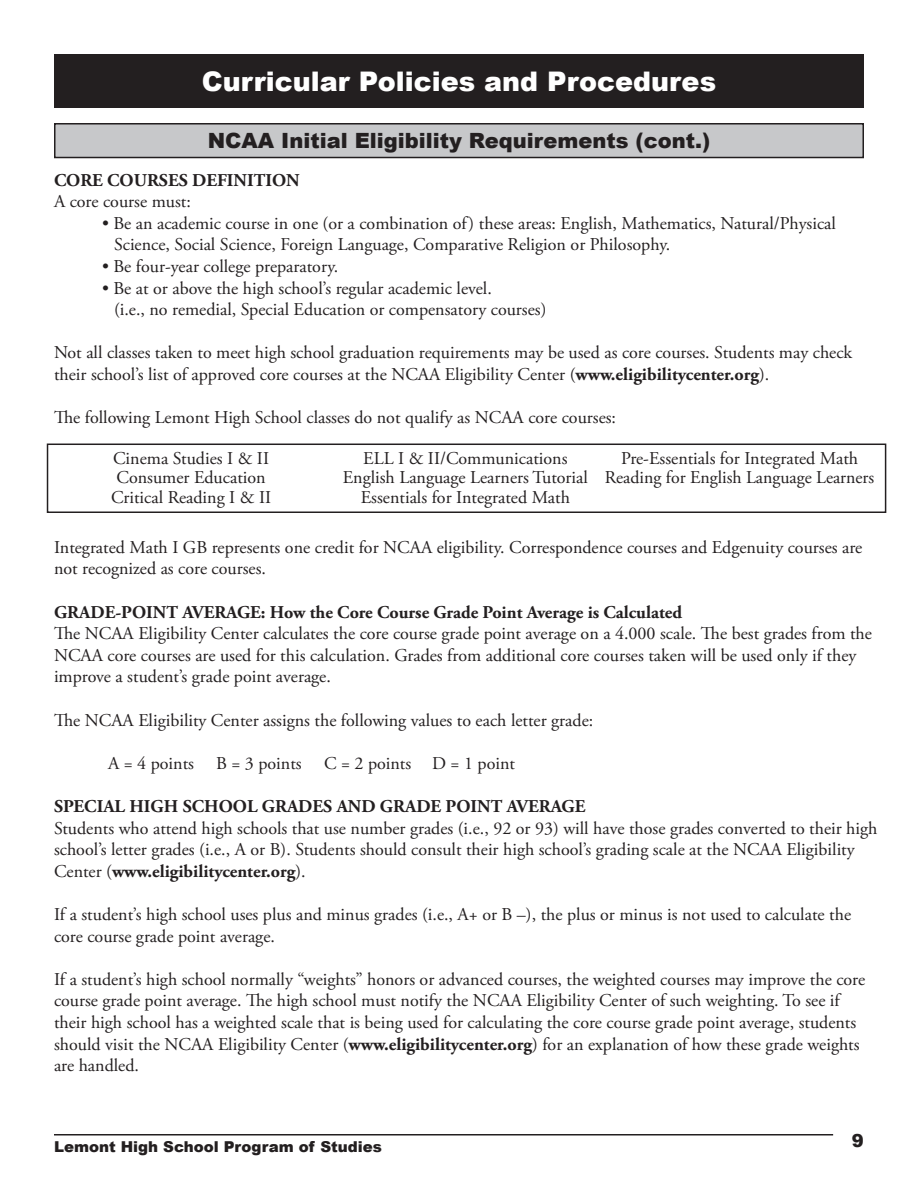
<style>
.page{position:relative;width:918px;height:1188px;background:#fff}
.page>*{position:absolute;margin:0;border:0;box-sizing:border-box;transform-origin:0 0}
.t1{font:900 27px "Arial";color:#fff}
.t2{font:900 21px "Arial";color:#231f20}
.t3{font:18px/21.6px "Adobe Garamond Pro";color:#231f20}
.t4{font:700 18px "Adobe Garamond Pro";color:#231f20}
.t5{font:900 18px "Arial";color:#231f20}
.t6{font:900 15px "Arial";color:#231f20}
.s1{font-weight:700}
</style>
<div class="page">
<hr style="left:54px;top:1134px;width:779px;height:2px;background:#231f20">
<div style="left:54px;top:54px;width:810px;height:54px;background:#231f20"></div>
<div style="left:55px;top:124px;width:808px;height:34px;background:#c7c8ca"></div>
<div style="left:54px;top:123px;width:810px;height:35px;border:2px solid #231f20"></div>
<div style="left:47px;top:444px;width:839px;height:69px;border:2px solid #231f20"></div>
<h1 class="t1" style="left:202px;top:61px;width:516px">Curricular Policies and Procedures</h1>
<p class="t2" style="left:208px;top:125px;width:504px">NCAA Initial Eligibility Requirements (cont.)</p>
<p class="t4" style="left:54px;top:169px;width:247px">CORE COURSES DEFINITION</p>
<p class="t3" style="left:54px;top:191px;width:138px">A core course must:</p>
<p class="t3" style="left:114px;top:213px;width:724px;text-indent:-12px">• Be an academic course in one (or a combination of) these areas: English, Mathematics, Natural/Physical<br>Science, Social Science, Foreign Language, Comparative Religion or Philosophy.</p>
<p class="t3" style="left:102px;top:256px;width:238px">• Be four-year college preparatory.</p>
<p class="t3" style="left:114px;top:278px;width:434px;text-indent:-12px">• Be at or above the high school’s regular academic level.<br>(i.e., no remedial, Special Education or compensatory courses)</p>
<p class="t3" style="left:54px;top:342px;width:800px">Not all classes taken to meet high school graduation requirements may be used as core courses. Students may check their school’s list of approved core courses at the NCAA Eligibility Center (<span class="s1">www.eligibilitycenter.org</span>).</p>
<p class="t3" style="left:54px;top:407px;width:564px">The following Lemont High School classes do not qualify as NCAA core courses:</p>
<p class="t3" style="left:111px;top:449px;width:162px;line-height:19.5px;text-align:center">Cinema Studies I &amp; II<br>Consumer Education<br>Critical Reading I &amp; II</p>
<p class="t3" style="left:343px;top:449px;width:247px;line-height:19.5px;text-align:center">ELL I &amp; II/Communications<br>English Language Learners Tutorial<br>Essentials for Integrated Math</p>
<p class="t3" style="left:605px;top:449px;width:271px;line-height:19.5px;text-align:center">Pre-Essentials for Integrated Math<br>Reading for English Language Learners</p>
<p class="t3" style="left:54px;top:537px;width:810px">Integrated Math I GB represents one credit for NCAA eligibility. Correspondence courses and Edgenuity courses are not recognized as core courses.</p>
<p class="t4" style="left:54px;top:601px;width:630px">GRADE-POINT AVERAGE: How the Core Course Grade Point Average is Calculated</p>
<p class="t3" style="left:54px;top:623px;width:820px">The NCAA Eligibility Center calculates the core course grade point average on a 4.000 scale. The best grades from the<br>NCAA core courses are used for this calculation. Grades from additional core courses taken will be used only if they improve a student’s grade point average.</p>
<p class="t3" style="left:54px;top:710px;width:541px">The NCAA Eligibility Center assigns the following values to each letter grade:</p>
<p class="t3" style="left:108px;top:753px;width:409px">A = 4 points B = 3 points C = 2 points D = 1 point</p>
<p class="t4" style="left:54px;top:796px;width:533px">SPECIAL HIGH SCHOOL GRADES AND GRADE POINT AVERAGE</p>
<p class="t3" style="left:54px;top:818px;width:825px">Students who attend high schools that use number grades (i.e., 92 or 93) will have those grades converted to their high school’s letter grades (i.e., A or B). Students should consult their high school’s grading scale at the NCAA Eligibility<br>Center (<span class="s1">www.eligibilitycenter.org</span>).</p>
<p class="t3" style="left:54px;top:904px;width:799px">If a student’s high school uses plus and minus grades (i.e., A+ or B –), the plus or minus is not used to calculate the core course grade point average.</p>
<p class="t3" style="left:54px;top:969px;width:813px">If a student’s high school normally “weights” honors or advanced courses, the weighted courses may improve the core course grade point average. The high school must notify the NCAA Eligibility Center of such weighting. To see if their high school has a weighted scale that is being used for calculating the core course grade point average, students should visit the NCAA Eligibility Center (<span class="s1">www.eligibilitycenter.org</span>) for an explanation of how these grade weights are handled.</p>
<p class="t6" style="left:54px;top:1136px;width:330px">Lemont High School Program of Studies</p>
<p class="t5" style="left:852px;top:1127px;width:14px">9</p>
</div>
